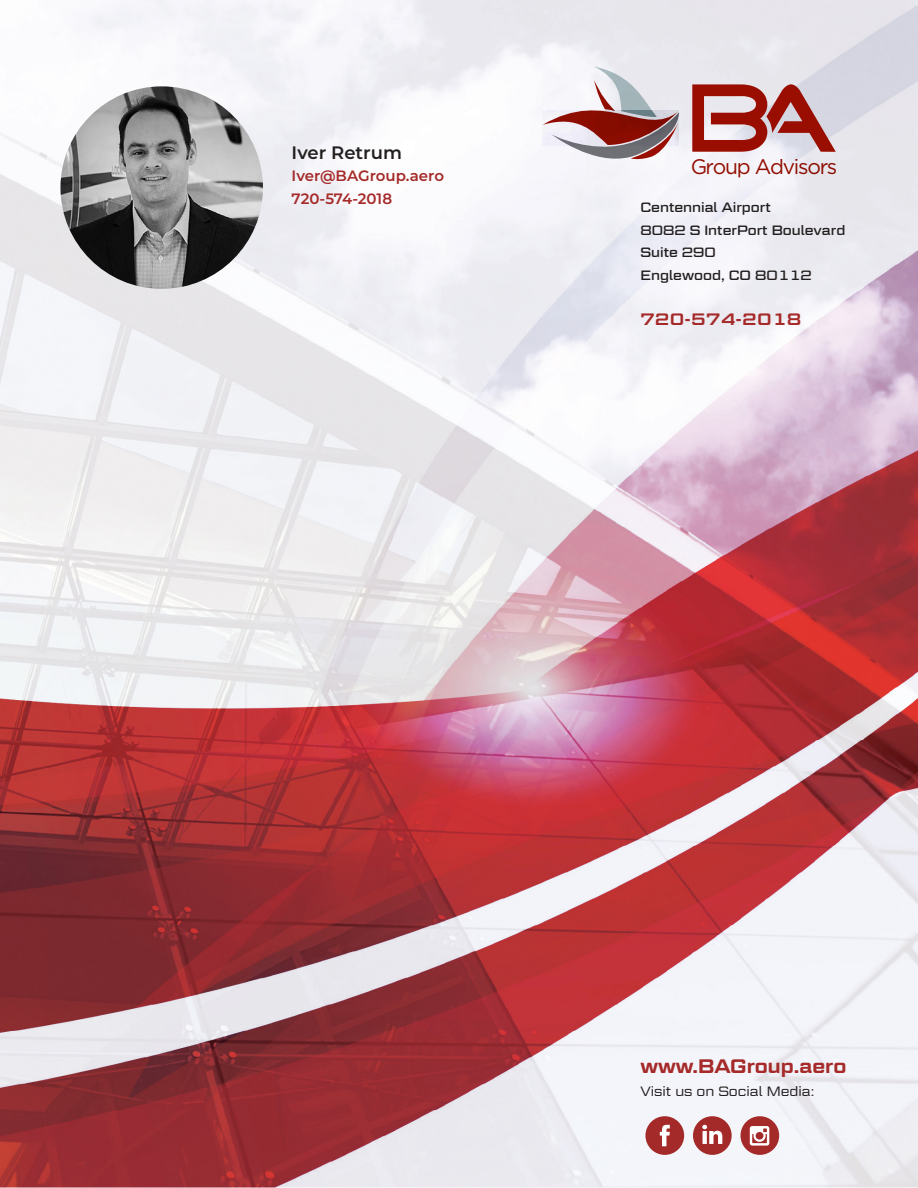
<style>
.page{position:relative;width:918px;height:1188px;background:#fff}
.page>*{position:absolute;margin:0;border:0;box-sizing:border-box;transform-origin:0 0}
.t1{font:21px "Gotham";letter-spacing:-.06em;color:#990e00}
.t2{font:600 19.5px "Geom Graphic";color:#a52a29}
.t3{font:600 18px "Montserrat";color:#231f20}
.t4{font:600 16.5px "Geom Graphic";letter-spacing:.05em;color:#a52a29}
.t5{font:600 15px "Montserrat";color:#a52a29}
.t6{font:13.5px "Geom Graphic";color:#231f20}
.t7{font:300 13.5px "Geom Graphic";color:#231f20}
</style>
<div class="page">
<img style="left:0;top:0;width:918px;height:1188px">
<svg style="left:543px;top:67px;width:137px;height:99px"></svg>
<svg style="left:692px;top:84px;width:144px;height:68px;background:#bd7875"></svg>
<div style="left:645px;top:1116px;width:39px;height:39px;background:#a42a29;border-radius:50%"></div>
<svg style="left:660px;top:1125px;width:10px;height:21px"></svg>
<div style="left:693px;top:1116px;width:39px;height:39px;background:#a42a29;border-radius:50%"></div>
<svg style="left:702px;top:1125px;width:20px;height:19px"></svg>
<div style="left:741px;top:1116px;width:38px;height:39px;background:#a42a29;border-radius:50%"></div>
<svg style="left:750px;top:1126px;width:19px;height:20px"></svg>
<img style="left:60px;top:86px;width:203px;height:203px;border-radius:101px">
<p class="t3" style="left:292px;top:140px;width:112px">Iver Retrum</p>
<p class="t5" style="left:292px;top:165px;width:154px">Iver@BAGroup.aero</p>
<p class="t5" style="left:292px;top:188px;width:102px">720-574-2018</p>
<h1 class="t1" style="left:690px;top:153px;width:149px">Group Advisors</h1>
<p class="t6" style="left:640px;top:199px;width:132px">Centennial Airport</p>
<p class="t6" style="left:640px;top:222px;width:206px">8082 S InterPort Boulevard</p>
<p class="t6" style="left:640px;top:244px;width:77px">Suite 290</p>
<p class="t6" style="left:640px;top:267px;width:173px">Englewood, CO 80112</p>
<p class="t4" style="left:640px;top:309px;width:162px">720-574-2018</p>
<p class="t2" style="left:640px;top:1055px;width:207px">www.BAGroup.aero</p>
<p class="t7" style="left:640px;top:1083px;width:175px">Visit us on Social Media:</p>
</div>
